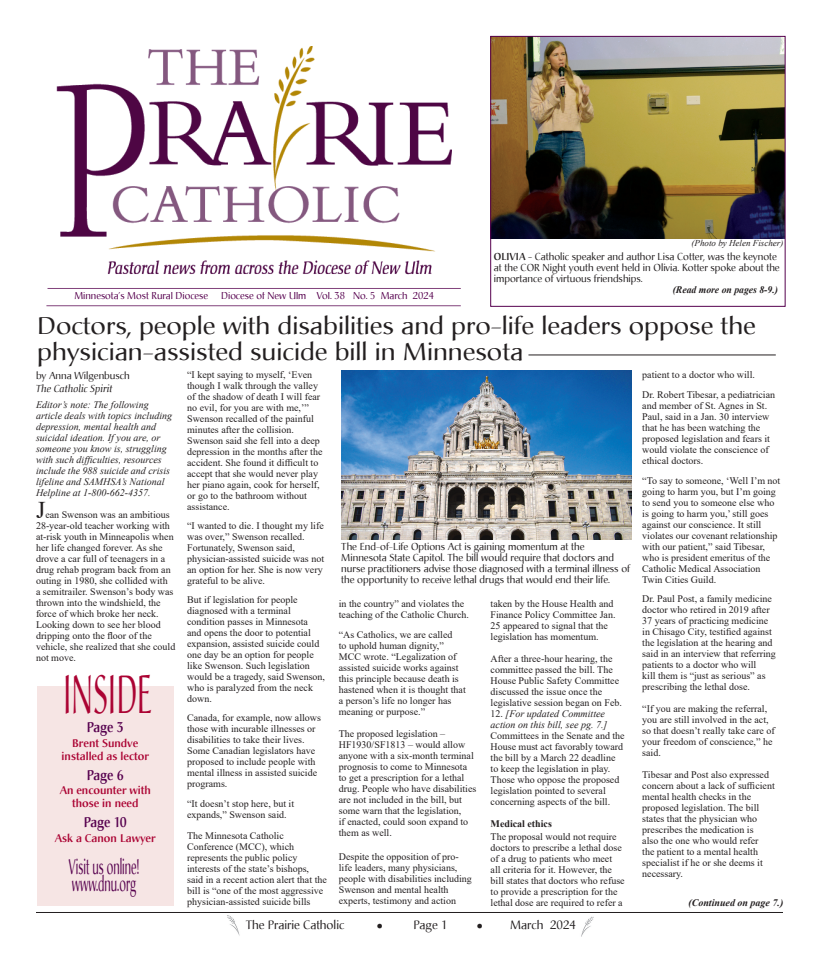
<style>
.page{position:relative;width:819px;height:972px;background:#fff}
.page>*{position:absolute;margin:0;border:0;box-sizing:border-box;transform-origin:0 0}
.Plain_Text{font:53.2px "Christiana";letter-spacing:.02em;color:#ab0333;scale:.54 1}
.Plain_Text-2{font:24px/26.8px "Christiana";color:#231f20;scale:1.1 1}
.Plain_Text-3{font:24px "Times New Roman";color:#231f20}
.Plain_Text-4{font:21px "Christiana";color:#56004e;scale:.54 1}
.Plain_Text-5{font:500 14px "Christiana";color:#56004e;scale:.89 1}
.t1{font:12px "Christiana";color:#231f20}
.Plain_Text-6{font:500 11px "Christiana";color:#ab0333}
.Plain_Text-7{font:10px/11px "Times New Roman";color:#231f20}
.Plain_Text-8{font:10px/11px "Christiana";color:#231f20}
.Plain_Text-9{font:italic 10px/11px "Times New Roman";color:#231f20}
.t2{font:10px "Christiana";color:#56004e}
.Plain_Text-10{font:italic 700 10px "Times New Roman";color:#231f20}
.Plain_Text-11{font:italic 10px "Christiana";color:#231f20}
.Plain_Text-12{font:700 10px "Times New Roman";color:#231f20}
.Plain_Text-13{font:italic 9px "Times New Roman";color:#231f20}
.t3{font:8px "Wingdings";color:#231f20}
.s1{font-weight:500}
.s2{font-style:italic}
</style>
<div class="page">
<img style="left:56px;top:47px;width:395px;height:228px">
<hr style="left:36px;top:912px;width:747px;height:1px;background:#231f20">
<hr style="left:48px;top:288px;width:413px;height:1px;background:#56004e">
<hr style="left:46px;top:305px;width:415px;height:1px;background:#56004e">
<div style="left:37px;top:686px;width:137px;height:220px;background:#f6e5e4"></div>
<img style="left:341px;top:371px;width:290px;height:168px">
<img style="left:227px;top:915px;width:13px;height:21px">
<img style="left:581px;top:916px;width:13px;height:21px">
<hr style="left:528px;top:355px;width:248px;height:1px;background:#231f20">
<img style="left:492px;top:38px;width:292px;height:200px">
<div style="left:490px;top:36px;width:296px;height:271px;border:1px solid #56004e"></div>
<p class="t2" style="left:74px;top:290px;width:135px">Minnesota’s Most Rural Diocese</p>
<p class="t2" style="left:221px;top:290px;width:214px">Diocese of New Ulm Vol. 38 No. 5 March 2024</p>
<p class="Plain_Text-13" style="left:692px;top:237px;width:93px">(Photo by Helen Fischer)</p>
<p class="Plain_Text-8" style="left:494px;top:251px;width:287px"><span class="s1">OLIVIA -</span> Catholic speaker and author Lisa Cotter, was the keynote at the COR Night youth event held in Olivia. Kotter spoke about the importance of virtuous friendships.</p>
<p class="Plain_Text-10" style="left:673px;top:282px;width:107px">(Read more on pages 8-9.)</p>
<p class="Plain_Text-2" style="left:37px;top:312px;width:655px">Doctors, people with disabilities and pro-life leaders oppose the physician-assisted suicide bill in Minnesota</p>
<p class="Plain_Text-7" style="left:187px;top:369px;width:135px">“I kept saying to myself, ‘Even though I walk through the valley of the shadow of death I will fear no evil, for you are with me,’”<br>Swenson recalled of the painful minutes after the collision.</p>
<p class="Plain_Text-7" style="left:187px;top:435px;width:137px">Swenson said she fell into a deep depression in the months after the accident. She found it difficult to accept that she would never play her piano again, cook for herself, or go to the bathroom without assistance.</p>
<p class="Plain_Text-7" style="left:187px;top:520px;width:138px">“I wanted to die. I thought my life was over,” Swenson recalled.</p>
<p class="Plain_Text-7" style="left:187px;top:542px;width:138px">Fortunately, Swenson said, physician-assisted suicide was not an option for her. She is now very grateful to be alive.</p>
<p class="Plain_Text-7" style="left:187px;top:594px;width:139px">But if legislation for people diagnosed with a terminal condition passes in Minnesota<br>and opens the door to potential expansion, assisted suicide could one day be an option for people like Swenson. Such legislation would be a tragedy, said Swenson, who is paralyzed from the neck down.</p>
<p class="Plain_Text-7" style="left:187px;top:712px;width:135px">Canada, for example, now allows those with incurable illnesses or disabilities to take their lives.<br>Some Canadian legislators have proposed to include people with mental illness in assisted suicide programs.</p>
<p class="Plain_Text-7" style="left:187px;top:798px;width:109px">“It doesn’t stop here, but it expands,” Swenson said.</p>
<p class="Plain_Text-7" style="left:187px;top:830px;width:141px">The Minnesota Catholic<br>Conference (MCC), which represents the public policy interests of the state’s bishops, said in a recent action alert that the bill is “one of the most aggressive physician-assisted suicide bills</p>
<p class="Plain_Text-7" style="left:642px;top:369px;width:114px">patient to a doctor who will.</p>
<p class="Plain_Text-7" style="left:642px;top:389px;width:134px">Dr. Robert Tibesar, a pediatrician and member of St. Agnes in St.<br>Paul, said in a Jan. 30 interview that he has been watching the proposed legislation and fears it would violate the conscience of ethical doctors.</p>
<p class="Plain_Text-7" style="left:642px;top:475px;width:140px">“To say to someone, ‘Well I’m not going to harm you, but I’m going to send you to someone else who is going to harm you,’ still goes against our conscience. It still violates our covenant relationship with our patient,” said Tibesar, who is president emeritus of the<br>Catholic Medical Association<br>Twin Cities Guild.</p>
<p class="Plain_Text-7" style="left:642px;top:593px;width:135px">Dr. Paul Post, a family medicine doctor who retired in 2019 after<br>37 years of practicing medicine in Chisago City, testified against the legislation at the hearing and said in an interview that referring patients to a doctor who will<br>kill them is “just as serious” as prescribing the lethal dose.</p>
<p class="Plain_Text-7" style="left:642px;top:703px;width:134px">“If you are making the referral, you are still involved in the act, so that doesn’t really take care of your freedom of conscience,” he said.</p>
<p class="Plain_Text-7" style="left:642px;top:769px;width:134px">Tibesar and Post also expressed concern about a lack of sufficient mental health checks in the proposed legislation. The bill states that the physician who prescribes the medication is<br>also the one who would refer<br>the patient to a mental health specialist if he or she deems it necessary.</p>
<p class="Plain_Text-8" style="left:36px;top:370px;width:95px">by Anna Wilgenbusch</p>
<p class="Plain_Text-11" style="left:36px;top:382px;width:78px">The Catholic Spirit</p>
<p class="Plain_Text-9" style="left:36px;top:399px;width:138px">Editor’s note: The following article deals with topics including depression, mental health and suicidal ideation. If you are, or someone you know is, struggling with such difficulties, resources include the 988 suicide and crisis lifeline and SAMHSA’s National<br>Helpline at 1-800-662-4357.</p>
<p class="Plain_Text-3" style="left:36px;top:493px;width:11px">J</p>
<p class="Plain_Text-7" style="left:36px;top:509px;width:141px;text-indent:9px">ean Swenson was an ambitious<br>28-year-old teacher working with at-risk youth in Minneapolis when her life changed forever. As she drove a car full of teenagers in a drug rehab program back from an outing in 1980, she collided with<br>a semitrailer. Swenson’s body was thrown into the windshield, the force of which broke her neck.<br>Looking down to see her blood dripping onto the floor of the vehicle, she realized that she could not move.</p>
<p class="Plain_Text-8" style="left:341px;top:542px;width:290px">The End-of-Life Options Act is gaining momentum at the Minnesota State Capitol. The bill would require that doctors and nurse practitioners advise those diagnosed with a terminal illness of the opportunity to receive lethal drugs that would end their life.</p>
<p class="Plain_Text-7" style="left:491px;top:598px;width:126px">taken by the House Health and<br>Finance Policy Committee Jan.<br>25 appeared to signal that the legislation has momentum.</p>
<p class="Plain_Text-7" style="left:491px;top:653px;width:133px">After a three-hour hearing, the committee passed the bill. The<br>House Public Safety Committee discussed the issue once the legislative session began on Feb.</p>
<p class="Plain_Text-7" style="left:491px;top:708px;width:136px">12. <span class="s2">[For updated Committee action on this bill, see pg. 7.]<br></span>Committees in the Senate and the<br>House must act favorably toward the bill by a March 22 deadline to keep the legislation in play.<br>Those who oppose the proposed legislation pointed to several concerning aspects of the bill.</p>
<p class="Plain_Text-12" style="left:491px;top:816px;width:63px">Medical ethics</p>
<p class="Plain_Text-7" style="left:491px;top:831px;width:136px">The proposal would not require doctors to prescribe a lethal dose of a drug to patients who meet<br>all criteria for it. However, the bill states that doctors who refuse to provide a prescription for the lethal dose are required to refer a</p>
<p class="Plain_Text-7" style="left:339px;top:598px;width:132px">in the country” and violates the teaching of the Catholic Church.</p>
<p class="Plain_Text-7" style="left:339px;top:629px;width:128px">“As Catholics, we are called<br>to uphold human dignity,”<br>MCC wrote. “Legalization of assisted suicide works against this principle because death is hastened when it is thought that a person’s life no longer has meaning or purpose.”</p>
<p class="Plain_Text-7" style="left:339px;top:728px;width:139px">The proposed legislation –<br>HF1930/SF1813 – would allow anyone with a six-month terminal prognosis to come to Minnesota to get a prescription for a lethal drug. People who have disabilities are not included in the bill, but some warn that the legislation,<br>if enacted, could soon expand to them as well.</p>
<p class="Plain_Text-7" style="left:339px;top:851px;width:135px">Despite the opposition of pro&shy;life leaders, many physicians, people with disabilities including<br>Swenson and mental health experts, testimony and action</p>
<p class="Plain_Text" style="left:63px;top:662px;width:165px">INSIDE</p>
<p class="Plain_Text-5" style="left:87px;top:718px;width:43px">Page 3</p>
<p class="Plain_Text-6" style="left:72px;top:736px;width:67px">Brent Sundve</p>
<p class="Plain_Text-6" style="left:62px;top:749px;width:89px">installed as lector</p>
<p class="Plain_Text-5" style="left:87px;top:766px;width:43px">Page 6</p>
<p class="Plain_Text-6" style="left:60px;top:783px;width:93px">An encounter with</p>
<p class="Plain_Text-6" style="left:72px;top:796px;width:68px">those in need</p>
<p class="Plain_Text-5" style="left:84px;top:813px;width:50px">Page 10</p>
<p class="Plain_Text-6" style="left:55px;top:831px;width:102px">Ask a Canon Lawyer</p>
<p class="Plain_Text-4" style="left:69px;top:854px;width:132px">Visit us online!</p>
<p class="Plain_Text-4" style="left:72px;top:871px;width:120px">www.dnu.org</p>
<p class="Plain_Text-10" style="left:688px;top:896px;width:97px">(Continued on page 7.)</p>
<p class="t1" style="left:246px;top:917px;width:100px">The Prairie Catholic</p>
<p class="t3" style="left:377px;top:922px;width:7px">●</p>
<p class="t1" style="left:414px;top:917px;width:35px">Page 1</p>
<p class="t1" style="left:477px;top:917px;width:101px">● March 2024</p>
</div>
